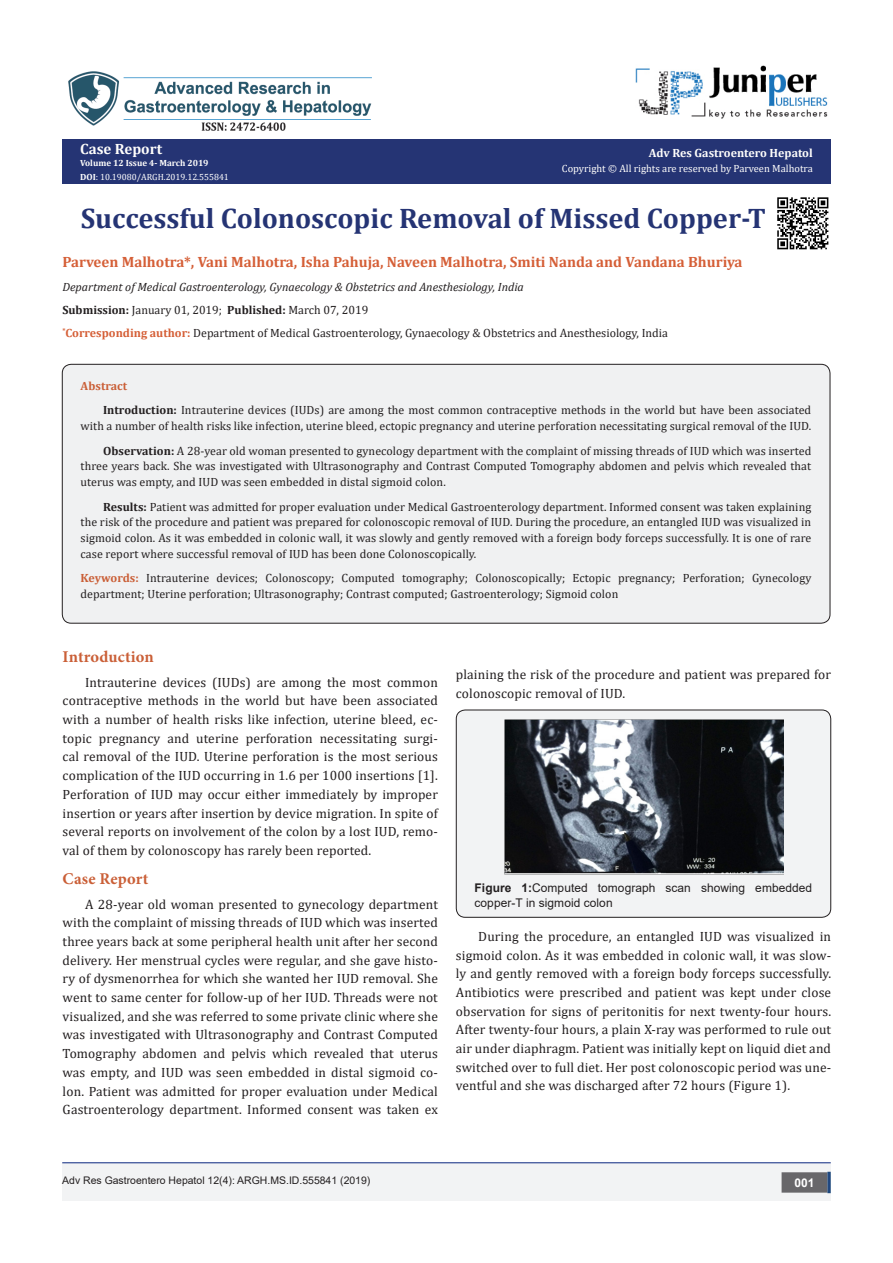
<style>
.page{position:relative;width:893px;height:1263px;background:#fff}
.page>*{position:absolute;margin:0;border:0;box-sizing:border-box;transform-origin:0 0}
.t1{font:700 28.35px "Cambria";color:#253474}
.List_Paragraph{font:700 16.5px "Minion Pro";letter-spacing:.01em;color:#ca5f37}
.t2{font:700 15px "Cambria";color:#d55f37}
.t3{font:700 15px "Cambria";color:#fffefc}
.List_Paragraph-2{font:13.5px/18.8px "Cambria";letter-spacing:.01em;color:#231f20;text-align:justify}
.t4{font:12px/15.8px "Cambria";letter-spacing:.005em;color:#231f20;text-align:justify}
.t5{font:italic 12px "Cambria";color:#231f20}
.t6{font:12px/14.4px "Arial";letter-spacing:.005em;color:#231f20}
.t7{font:700 12px "Cambria";color:#fffefc}
.t8{font:700 12px "Cambria";letter-spacing:.005em;color:#ca5f37}
.t9{font:700 12px "Arial";color:#fff}
.t10{font:10.5px "Arial";color:#231f20}
.t11{font:10.5px "Cambria";color:#fffefc}
.t12{font:9px "Cambria";color:#fff}
.t13{font:700 9px "Cambria";color:#fffefc}
.s1{font-weight:700}
.s2{font-weight:700;color:#d55f37}
.s3{font-weight:700;color:#ca5f37}
</style>
<div class="page">
<div style="left:62px;top:139px;width:769px;height:45px;background:#253474"></div>
<img style="left:68px;top:71px;width:304px;height:60px">
<img style="left:635px;top:65px;width:193px;height:54px">
<div style="left:62px;top:1162px;width:769px;height:39px;background:#f2f3f4"></div>
<div style="left:782px;top:1173px;width:45px;height:19px;background:#68676a"></div>
<div style="left:782px;top:1172px;width:45px;height:20px;border:2px solid #68676a"></div>
<svg style="left:827px;top:1172px;width:4px;height:21px"></svg>
<hr style="left:62px;top:1162px;width:769px;height:1px;background:#253f8e">
<div style="left:62px;top:364px;width:768px;height:259px;background:#f0f1f2;border-radius:9px"></div>
<div style="left:62px;top:364px;width:768px;height:259px;border:1px solid #231f20;border-radius:9px"></div>
<div style="left:456px;top:710px;width:375px;height:207px;background:#f2f3f4;border-radius:9px"></div>
<div style="left:456px;top:710px;width:375px;height:208px;border:1px solid #231f20;border-radius:9px"></div>
<img style="left:504px;top:719px;width:280px;height:155px">
<img style="left:777px;top:197px;width:52px;height:53px">
<p class="t3" style="left:80px;top:138px;width:83px">Case Report</p>
<p class="t13" style="left:80px;top:156px;width:130px">Volume 12 Issue 4- March 2019</p>
<p class="t12" style="left:80px;top:171px;width:150px"><span class="s1">DOI</span>: 10.19080/ARGH.2019.12.555841</p>
<p class="t7" style="left:649px;top:144px;width:165px">Adv Res Gastroentero Hepatol</p>
<p class="t11" style="left:562px;top:163px;width:252px">Copyright © All rights are reserved by Parveen Malhotra</p>
<p class="t1" style="left:81px;top:198px;width:687px">Successful Colonoscopic Removal of Missed Copper-T</p>
<p class="t2" style="left:62px;top:251px;width:682px">Parveen Malhotra*, Vani Malhotra, Isha Pahuja, Naveen Malhotra, Smiti Nanda and Vandana Bhuriya</p>
<p class="t5" style="left:62px;top:278px;width:463px">Department of Medical Gastroenterology, Gynaecology &amp; Obstetrics and Anesthesiology, India</p>
<p class="t4" style="left:62px;top:302px;width:307px"><span class="s1">Submission:</span> January 01, 2019; <span class="s1">Published:</span> March 07, 2019</p>
<p class="t4" style="left:62px;top:325px;width:607px"><sup>*</sup><span class="s2">Corresponding author:</span> Department of Medical Gastroenterology, Gynaecology &amp; Obstetrics and Anesthesiology, India</p>
<p class="t8" style="left:81px;top:377px;width:48px">Abstract</p>
<p class="t4" style="left:81px;top:402px;width:732px;text-align:right"><span class="s1">Introduction:</span> Intrauterine devices (IUDs) are among the most common contraceptive methods in the world but have been associated with a number of health risks like infection, uterine bleed, ectopic pregnancy and uterine perforation necessitating surgical removal of the IUD.</p>
<p class="t4" style="left:81px;top:443px;width:732px;text-indent:22px"><span class="s1">Observation:</span> A 28-year old woman presented to gynecology department with the complaint of missing threads of IUD which was inserted three years back. She was investigated with Ultrasonography and Contrast Computed Tomography abdomen and pelvis which revealed that uterus was empty, and IUD was seen embedded in distal sigmoid colon.</p>
<p class="t4" style="left:81px;top:499px;width:732px;text-indent:22px"><span class="s1">Results:</span> Patient was admitted for proper evaluation under Medical Gastroenterology department. Informed consent was taken explaining the risk of the procedure and patient was prepared for colonoscopic removal of IUD. During the procedure, an entangled IUD was visualized in sigmoid colon. As it was embedded in colonic wall, it was slowly and gently removed with a foreign body forceps successfully. It is one of rare case report where successful removal of IUD has been done Colonoscopically.</p>
<p class="t4" style="left:81px;top:570px;width:732px"><span class="s3">Keywords:</span> Intrauterine devices; Colonoscopy; Computed tomography; Colonoscopically; Ectopic pregnancy; Perforation; Gynecology department; Uterine perforation; Ultrasonography; Contrast computed; Gastroenterology; Sigmoid colon</p>
<p class="List_Paragraph" style="left:63px;top:645px;width:93px">Introduction</p>
<p class="List_Paragraph-2" style="left:63px;top:673px;width:377px;text-indent:22px">Intrauterine devices (IUDs) are among the most common contraceptive methods in the world but have been associated with a number of health risks like infection, uterine bleed, ec&shy;topic pregnancy and uterine perforation necessitating surgi&shy;cal removal of the IUD. Uterine perforation is the most serious complication of the IUD occurring in 1.6 per 1000 insertions [1].<br>Perforation of IUD may occur either immediately by improper insertion or years after insertion by device migration. In spite of several reports on involvement of the colon by a lost IUD, remo&shy;val of them by colonoscopy has rarely been reported.</p>
<p class="List_Paragraph" style="left:63px;top:867px;width:87px">Case Report</p>
<p class="List_Paragraph-2" style="left:63px;top:895px;width:377px;text-indent:22px">A 28-year old woman presented to gynecology department with the complaint of missing threads of IUD which was inserted three years back at some peripheral health unit after her second delivery. Her menstrual cycles were regular, and she gave histo&shy;ry of dysmenorrhea for which she wanted her IUD removal. She went to same center for follow-up of her IUD. Threads were not visualized, and she was referred to some private clinic where she was investigated with Ultrasonography and Contrast Computed Tomography abdomen and pelvis which revealed that uterus was empty, and IUD was seen embedded in distal sigmoid co&shy;lon. Patient was admitted for proper evaluation under Medical Gastroenterology department. Informed consent was taken ex</p>
<p class="List_Paragraph-2" style="left:456px;top:665px;width:377px">plaining the risk of the procedure and patient was prepared for colonoscopic removal of IUD.</p>
<p class="t6" style="left:475px;top:881px;width:339px"><span class="s1">Figure 1:</span>Computed tomograph scan showing embedded copper-T in sigmoid colon</p>
<p class="List_Paragraph-2" style="left:456px;top:927px;width:377px;text-indent:22px">During the procedure, an entangled IUD was visualized in sigmoid colon. As it was embedded in colonic wall, it was slow&shy;ly and gently removed with a foreign body forceps successfully.<br>Antibiotics were prescribed and patient was kept under close observation for signs of peritonitis for next twenty-four hours.<br>After twenty-four hours, a plain X-ray was performed to rule out air under diaphragm. Patient was initially kept on liquid diet and switched over to full diet. Her post colonoscopic period was une&shy;ventful and she was discharged after 72 hours (Figure 1).</p>
<p class="t10" style="left:62px;top:1173px;width:310px">Adv Res Gastroentero Hepatol 12(4): ARGH.MS.ID.555841 (2019)</p>
<p class="t9" style="left:794px;top:1174px;width:22px">001</p>
</div>
